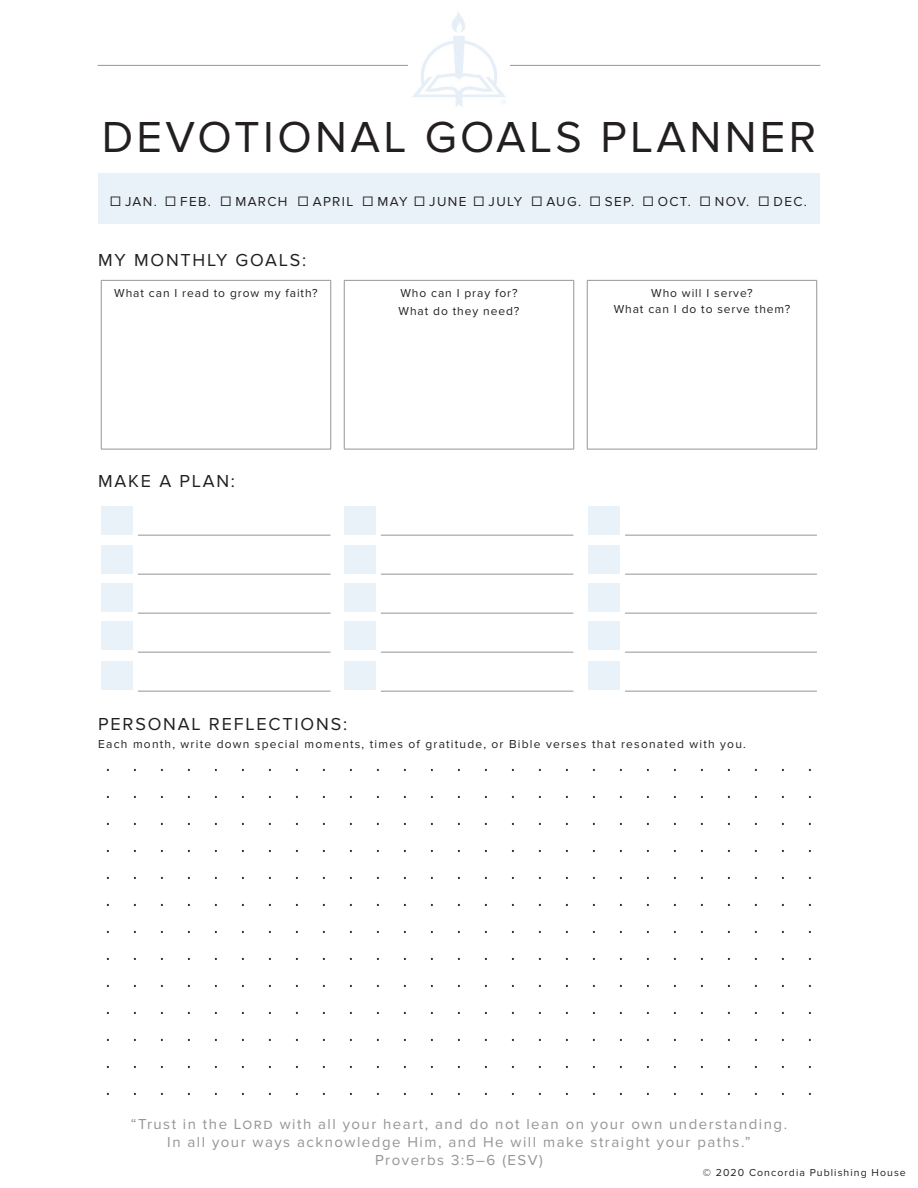
<style>
.page{position:relative;width:918px;height:1188px;background:#fff}
.page>*{position:absolute;margin:0;border:0;box-sizing:border-box;transform-origin:0 0}
.t1{font:45px "Proxima Nova";letter-spacing:.075em;color:#231f20}
.To_do_list_text_smal{font:18px "Proxima Nova";letter-spacing:.1em;color:#231f20}
.Date___Week_of___Mon{font:15px "Proxima Nova";letter-spacing:.1em;color:#939598}
.t2{font:13.5px "Proxima Nova";letter-spacing:.1em;color:#231f20}
.SMALL_HEADINGS{font:12px/18px "Proxima Nova";letter-spacing:.075em;color:#231f20}
.To_do_list_text_smal-2{font:12px "Proxima Nova";letter-spacing:.1em;color:#231f20}
.To_do_lists_text{font:10.5px "Proxima Nova";letter-spacing:.1em;color:#231f20}
.s1{font-size:16.5px}
</style>
<div class="page">
<div style="left:98px;top:174px;width:722px;height:50px;background:#eaf2f9"></div>
<hr style="left:98px;top:65px;width:722px;height:1px;background:#939598">
<img style="left:408px;top:11px;width:102px;height:96px">
<hr style="left:101px;top:280px;width:230px;height:1px;background:#939598">
<hr style="left:101px;top:281px;width:1px;height:168px;background:#939598">
<hr style="left:330px;top:281px;width:1px;height:168px;background:#939598">
<hr style="left:101px;top:449px;width:230px;height:1px;background:#939598">
<hr style="left:344px;top:280px;width:230px;height:1px;background:#939598">
<hr style="left:344px;top:281px;width:1px;height:168px;background:#939598">
<hr style="left:573px;top:281px;width:1px;height:168px;background:#939598">
<hr style="left:344px;top:449px;width:230px;height:1px;background:#939598">
<hr style="left:587px;top:280px;width:230px;height:1px;background:#939598">
<hr style="left:587px;top:281px;width:1px;height:168px;background:#939598">
<hr style="left:816px;top:281px;width:1px;height:168px;background:#939598">
<hr style="left:587px;top:449px;width:230px;height:1px;background:#939598">
<hr style="left:138px;top:535px;width:192px;height:1px;background:#939598">
<hr style="left:138px;top:574px;width:192px;height:1px;background:#939598">
<hr style="left:138px;top:613px;width:192px;height:1px;background:#939598">
<hr style="left:138px;top:652px;width:192px;height:1px;background:#939598">
<hr style="left:138px;top:691px;width:192px;height:1px;background:#939598">
<hr style="left:381px;top:535px;width:192px;height:1px;background:#939598">
<hr style="left:381px;top:574px;width:192px;height:1px;background:#939598">
<hr style="left:381px;top:613px;width:192px;height:1px;background:#939598">
<hr style="left:381px;top:652px;width:192px;height:1px;background:#939598">
<hr style="left:381px;top:691px;width:192px;height:1px;background:#939598">
<hr style="left:625px;top:535px;width:192px;height:1px;background:#939598">
<hr style="left:625px;top:574px;width:192px;height:1px;background:#939598">
<hr style="left:625px;top:613px;width:192px;height:1px;background:#939598">
<hr style="left:625px;top:652px;width:192px;height:1px;background:#939598">
<hr style="left:625px;top:691px;width:192px;height:1px;background:#939598">
<div style="left:101px;top:506px;width:32px;height:29px;background:#eaf2f9"></div>
<div style="left:344px;top:506px;width:32px;height:29px;background:#eaf2f9"></div>
<div style="left:588px;top:506px;width:32px;height:29px;background:#eaf2f9"></div>
<div style="left:101px;top:546px;width:32px;height:28px;background:#eaf2f9"></div>
<div style="left:344px;top:546px;width:32px;height:28px;background:#eaf2f9"></div>
<div style="left:588px;top:546px;width:32px;height:28px;background:#eaf2f9"></div>
<div style="left:101px;top:584px;width:32px;height:28px;background:#eaf2f9"></div>
<div style="left:344px;top:584px;width:32px;height:28px;background:#eaf2f9"></div>
<div style="left:588px;top:584px;width:32px;height:28px;background:#eaf2f9"></div>
<div style="left:101px;top:622px;width:32px;height:28px;background:#eaf2f9"></div>
<div style="left:344px;top:622px;width:32px;height:28px;background:#eaf2f9"></div>
<div style="left:589px;top:622px;width:31px;height:28px;background:#eaf2f9"></div>
<div style="left:101px;top:661px;width:32px;height:28px;background:#eaf2f9"></div>
<div style="left:344px;top:661px;width:32px;height:28px;background:#eaf2f9"></div>
<div style="left:589px;top:661px;width:31px;height:28px;background:#eaf2f9"></div>
<p class="t1" style="left:102px;top:111px;width:716px">DEVOTIONAL GOALS PLANNER</p>
<p class="t2" style="left:110px;top:194px;width:48px"><span class="s1">☐</span> JAN.</p>
<p class="t2" style="left:165px;top:194px;width:47px"><span class="s1">☐</span> FEB.</p>
<p class="t2" style="left:220px;top:194px;width:69px"><span class="s1">☐</span> MARCH</p>
<p class="t2" style="left:298px;top:194px;width:57px"><span class="s1">☐</span> APRIL</p>
<p class="t2" style="left:363px;top:194px;width:47px"><span class="s1">☐</span> MAY</p>
<p class="t2" style="left:414px;top:194px;width:54px"><span class="s1">☐</span> JUNE</p>
<p class="t2" style="left:474px;top:194px;width:50px"><span class="s1">☐</span> JULY</p>
<p class="t2" style="left:531px;top:194px;width:51px"><span class="s1">☐</span> AUG.</p>
<p class="t2" style="left:590px;top:194px;width:46px"><span class="s1">☐</span> SEP.</p>
<p class="t2" style="left:643px;top:194px;width:50px"><span class="s1">☐</span> OCT.</p>
<p class="t2" style="left:700px;top:194px;width:51px"><span class="s1">☐</span> NOV.</p>
<p class="t2" style="left:759px;top:194px;width:50px"><span class="s1">☐</span> DEC.</p>
<p class="To_do_list_text_smal" style="left:98px;top:250px;width:209px">MY MONTHLY GOALS:</p>
<p class="SMALL_HEADINGS" style="left:114px;top:284px;width:205px">What can I read to grow my faith?</p>
<p class="SMALL_HEADINGS" style="left:399px;top:284px;width:122px">Who can I pray for?<br>What do they need?</p>
<p class="SMALL_HEADINGS" style="left:651px;top:284px;width:103px">Who will I serve?</p>
<p class="SMALL_HEADINGS" style="left:614px;top:300px;width:178px">What can I do to serve them?</p>
<p class="To_do_list_text_smal" style="left:98px;top:471px;width:138px">MAKE A PLAN:</p>
<p class="To_do_list_text_smal" style="left:98px;top:714px;width:250px">PERSONAL REFLECTIONS:</p>
<p class="To_do_list_text_smal-2" style="left:98px;top:737px;width:649px">Each month, write down special moments, times of gratitude, or Bible verses that resonated with you.</p>
<p class="Date___Week_of___Mon" style="left:131px;top:1116px;width:658px">“Trust in the Lord with all your heart, and do not lean on your own understanding.</p>
<p class="Date___Week_of___Mon" style="left:167px;top:1134px;width:585px">In all your ways acknowledge Him, and He will make straight your paths.”</p>
<p class="Date___Week_of___Mon" style="left:375px;top:1152px;width:169px">Proverbs 3:5–6 (ESV)</p>
<p class="To_do_lists_text" style="left:703px;top:1166px;width:204px">© 2020 Concordia Publishing House</p>
</div>
